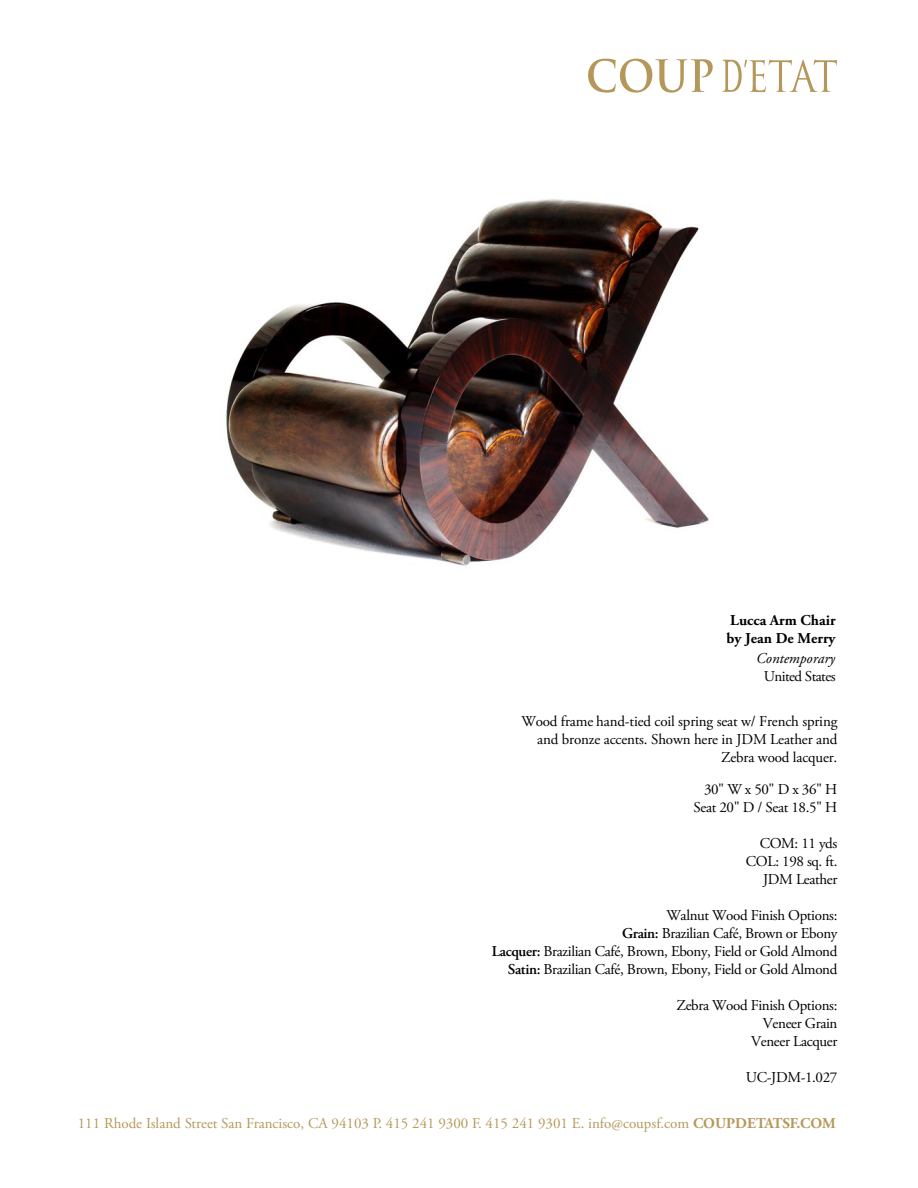
<style>
.page{position:relative;width:918px;height:1188px;background:#fff}
.page>*{position:absolute;margin:0;border:0;box-sizing:border-box;transform-origin:0 0}
.t1{font:15px/18px "Adobe Garamond Pro";letter-spacing:-.025em;color:#000;text-align:right}
.t2{font:15px "Adobe Garamond Pro";color:#b6995a}
.t3{font:700 15px/18px "Adobe Garamond Pro";color:#000}
.t4{font:italic 15px "Adobe Garamond Pro";color:#000}
.s1{font-weight:600}
.s2{font-weight:700}
</style>
<div class="page">
<img style="left:226px;top:58px;width:545px;height:508px">
<svg style="left:588px;top:59px;width:125px;height:34px"></svg>
<svg style="left:723px;top:60px;width:114px;height:32px"></svg>
<p class="t3" style="left:727px;top:612px;width:111px">Lucca Arm Chair by Jean De Merry</p>
<p class="t4" style="left:756px;top:649px;width:80px">Contemporary</p>
<p class="t1" style="left:764px;top:668px;width:73px">United States</p>
<p class="t1" style="left:521px;top:713px;width:317px">Wood frame hand-tied coil spring seat w/ French spring and bronze accents. Shown here in JDM Leather and<br>Zebra wood lacquer.</p>
<p class="t1" style="left:694px;top:780px;width:145px">30" W x 50" D x 36" H<br>Seat 20" D / Seat 18.5" H</p>
<p class="t1" style="left:746px;top:834px;width:93px">COM: 11 yds<br>COL: 198 sq. ft.<br>JDM Leather</p>
<p class="t1" style="left:492px;top:906px;width:347px">Walnut Wood Finish Options:<br><span class="s1">Grain:</span> Brazilian Café, Brown or Ebony<br><span class="s1">Lacquer:</span> Brazilian Café, Brown, Ebony, Field or Gold Almond <span class="s1">Satin:</span> Brazilian Café, Brown, Ebony, Field or Gold Almond</p>
<p class="t1" style="left:676px;top:996px;width:162px">Zebra Wood Finish Options:<br>Veneer Grain<br>Veneer Lacquer</p>
<p class="t1" style="left:746px;top:1068px;width:93px">UC-JDM-1.027</p>
<p class="t2" style="left:78px;top:1115px;width:760px">111 Rhode Island Street San Francisco, CA 94103 P. 415 241 9300 F. 415 241 9301 E. info@coupsf.com <span class="s2">COUPDETATSF.COM</span></p>
</div>
